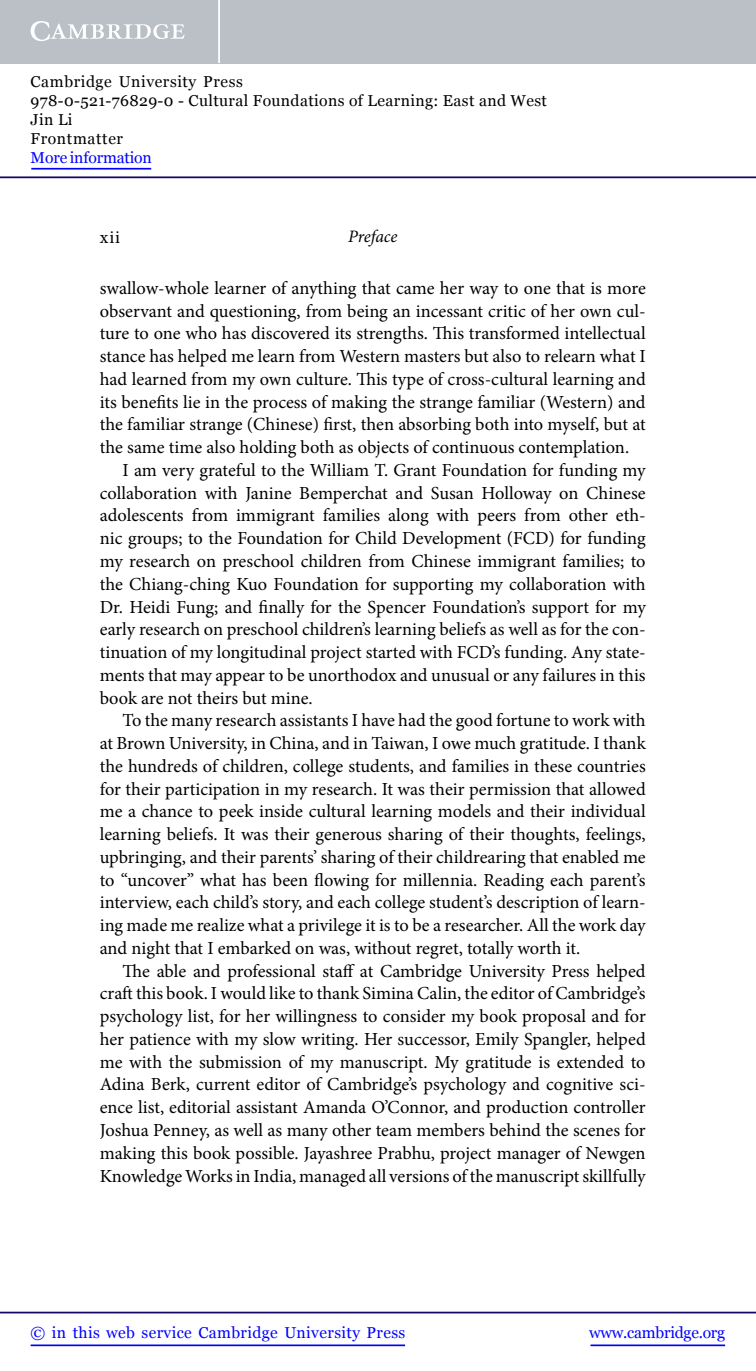
<style>
.page{position:relative;width:756px;height:1371px;background:#fff}
.page>*{position:absolute;margin:0;border:0;box-sizing:border-box;transform-origin:0 0}
.t1{font:18.38px "Minion Pro";letter-spacing:-.005em;color:#000}
.t2{font:italic 17.5px "Minion Pro";letter-spacing:-.005em;color:#000}
.t3{font:15.75px/18.9px "Georgia";letter-spacing:.025em;color:#000}
.t4{font:15.75px "Georgia";letter-spacing:.025em;color:#00f}
.t5{font:15.75px "Georgia";letter-spacing:-.015em;color:#00f}
.t6{font:15.75px "Georgia";letter-spacing:-.01em;color:#00f}
</style>
<div class="page">
<hr style="left:591px;top:1344px;width:134px;height:1px;background:#00f">
<hr style="left:0;top:1311px;width:756px;height:2px;background:#150666">
<hr style="left:31px;top:1344px;width:374px;height:1px;background:#00f">
<div style="left:0;top:0;width:756px;height:63px;background:#bac0c6"></div>
<svg style="left:31px;top:21px;width:154px;height:20px"></svg>
<hr style="left:218px;top:0;width:2px;height:63px;background:#fff">
<hr style="left:0;top:176px;width:756px;height:2px;background:#150666">
<hr style="left:31px;top:168px;width:120px;height:1px;background:#00f">
<p class="t3" style="left:31px;top:72px;width:518px">Cambridge University Press<br>978-0-521-76829-0 - Cultural Foundations of Learning: East and West<br>Jin Li<br>Frontmatter</p>
<p class="t6" style="left:31px;top:148px;width:123px">More information</p>
<p class="t1" style="left:100px;top:225px;width:22px">xii</p>
<p class="t2" style="left:348px;top:225px;width:51px">Preface</p>
<p class="t1" style="left:100px;top:276px;width:548px">swallow-whole learner of anything that came her way to one that is more</p>
<p class="t1" style="left:100px;top:298px;width:548px">observant and questioning, from being an incessant critic of her own cul-</p>
<p class="t1" style="left:100px;top:321px;width:547px">ture to one who has discovered its strengths. This transformed intellectual</p>
<p class="t1" style="left:100px;top:344px;width:548px">stance has helped me learn from Western masters but also to relearn what I</p>
<p class="t1" style="left:100px;top:367px;width:547px">had learned from my own culture. This type of cross-cultural learning and</p>
<p class="t1" style="left:100px;top:389px;width:547px">its benefits lie in the process of making the strange familiar (Western) and</p>
<p class="t1" style="left:100px;top:412px;width:547px">the familiar strange (Chinese) first, then absorbing both into myself, but at</p>
<p class="t1" style="left:100px;top:435px;width:531px">the same time also holding both as objects of continuous contemplation.</p>
<p class="t1" style="left:122px;top:458px;width:525px">I am very grateful to the William T. Grant Foundation for funding my</p>
<p class="t1" style="left:100px;top:480px;width:548px">collaboration with Janine Bemperchat and Susan Holloway on Chinese</p>
<p class="t1" style="left:100px;top:503px;width:548px">adolescents from immigrant families along with peers from other eth-</p>
<p class="t1" style="left:100px;top:526px;width:548px">nic groups; to the Foundation for Child Development (FCD) for funding</p>
<p class="t1" style="left:100px;top:548px;width:547px">my research on preschool children from Chinese immigrant families; to</p>
<p class="t1" style="left:100px;top:571px;width:547px">the Chiang-ching Kuo Foundation for supporting my collaboration with</p>
<p class="t1" style="left:100px;top:594px;width:548px">Dr. Heidi Fung; and finally for the Spencer Foundation’s support for my</p>
<p class="t1" style="left:100px;top:617px;width:548px">early research on preschool children’s learning beliefs as well as for the con-</p>
<p class="t1" style="left:100px;top:639px;width:547px">tinuation of my longitudinal project started with FCD’s funding. Any state-</p>
<p class="t1" style="left:100px;top:662px;width:547px">ments that may appear to be unorthodox and unusual or any failures in this</p>
<p class="t1" style="left:100px;top:685px;width:215px">book are not theirs but mine.</p>
<p class="t1" style="left:122px;top:708px;width:525px">To the many research assistants I have had the good fortune to work with</p>
<p class="t1" style="left:100px;top:730px;width:548px">at Brown University, in China, and in Taiwan, I owe much gratitude. I thank</p>
<p class="t1" style="left:100px;top:753px;width:548px">the hundreds of children, college students, and families in these countries</p>
<p class="t1" style="left:100px;top:776px;width:548px">for their participation in my research. It was their permission that allowed</p>
<p class="t1" style="left:100px;top:799px;width:547px">me a chance to peek inside cultural learning models and their individual</p>
<p class="t1" style="left:100px;top:821px;width:547px">learning beliefs. It was their generous sharing of their thoughts, feelings,</p>
<p class="t1" style="left:100px;top:844px;width:548px">upbringing, and their parents’ sharing of their childrearing that enabled me</p>
<p class="t1" style="left:100px;top:867px;width:547px">to “uncover” what has been flowing for millennia. Reading each parent’s</p>
<p class="t1" style="left:100px;top:890px;width:547px">interview, each child’s story, and each college student’s description of learn-</p>
<p class="t1" style="left:100px;top:912px;width:548px">ing made me realize what a privilege it is to be a researcher. All the work day</p>
<p class="t1" style="left:100px;top:935px;width:482px">and night that I embarked on was, without regret, totally worth it.</p>
<p class="t1" style="left:122px;top:958px;width:525px">The able and professional staff at Cambridge University Press helped</p>
<p class="t1" style="left:100px;top:981px;width:547px">craft this book. I would like to thank Simina Calin, the editor of Cambridge’s</p>
<p class="t1" style="left:100px;top:1003px;width:548px">psychology list, for her willingness to consider my book proposal and for</p>
<p class="t1" style="left:100px;top:1026px;width:547px">her patience with my slow writing. Her successor, Emily Spangler, helped</p>
<p class="t1" style="left:100px;top:1049px;width:547px">me with the submission of my manuscript. My gratitude is extended to</p>
<p class="t1" style="left:100px;top:1072px;width:548px">Adina Berk, current editor of Cambridge’s psychology and cognitive sci-</p>
<p class="t1" style="left:100px;top:1094px;width:548px">ence list, editorial assistant Amanda O’Connor, and production controller</p>
<p class="t1" style="left:100px;top:1117px;width:548px">Joshua Penney, as well as many other team members behind the scenes for</p>
<p class="t1" style="left:100px;top:1140px;width:547px">making this book possible. Jayashree Prabhu, project manager of Newgen</p>
<p class="t1" style="left:100px;top:1163px;width:548px">Knowledge Works in India, managed all versions of the manuscript skillfully</p>
<p class="t4" style="left:31px;top:1323px;width:376px">© in this web service Cambridge University Press</p>
<p class="t5" style="left:589px;top:1323px;width:137px">www.cambridge.org</p>
</div>
